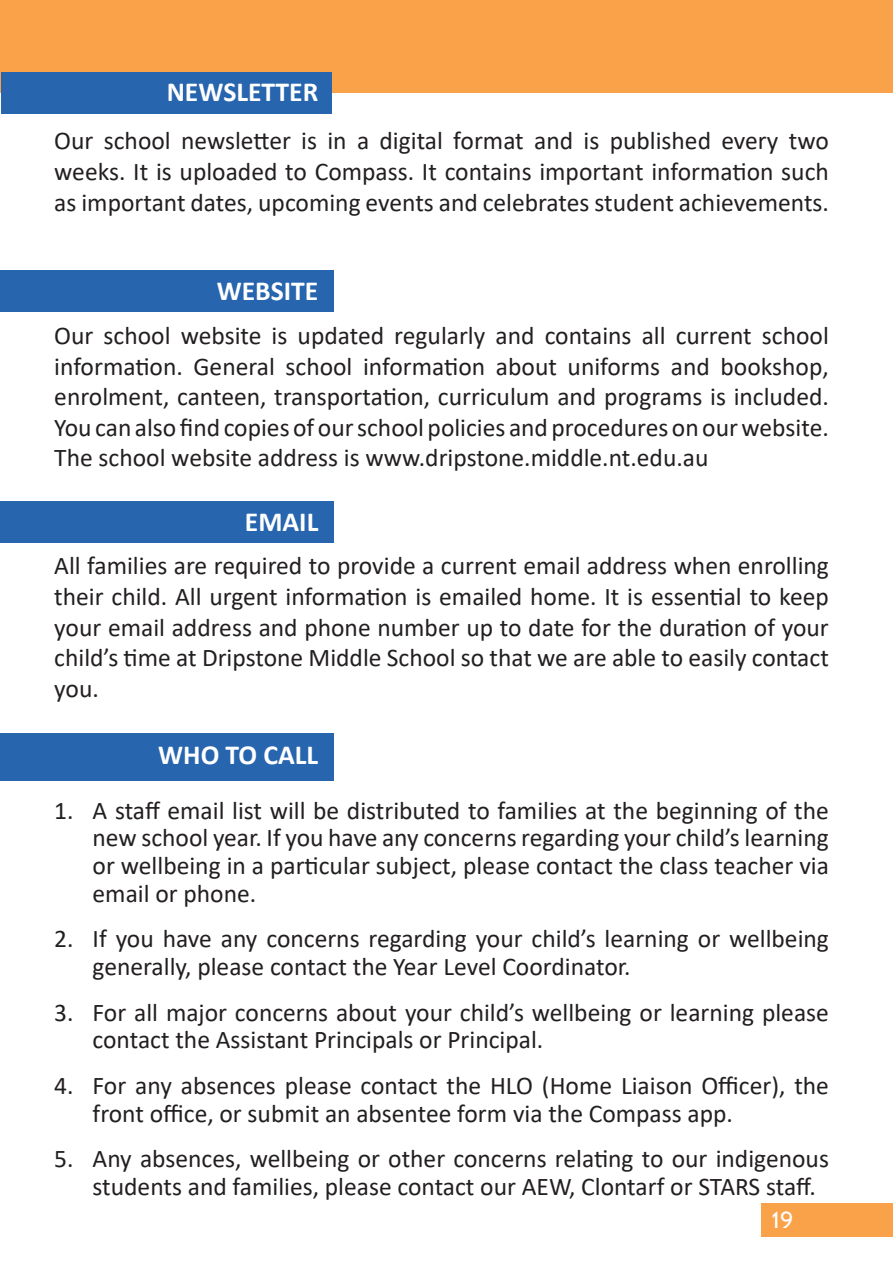
<style>
.page{position:relative;width:893px;height:1263px;background:#fff}
.page>*{position:absolute;margin:0;border:0;box-sizing:border-box;transform-origin:0 0}
.t1{font:700 27.6px "Calibri";color:#fff}
.t2{font:25.5px/30.6px "Calibri";color:#231f20;text-align:justify}
.t3{font:25.35px "A Yolngu NTU";color:#fff}
</style>
<div class="page">
<div style="left:762px;top:1203px;width:131px;height:33px;background:#f9a249"></div>
<hr style="left:0;top:0;width:1px;height:96px;background:#f9a249">
<div style="left:0;top:0;width:893px;height:93px;background:#f9a249"></div>
<div style="left:1px;top:72px;width:330px;height:41px;background:#2765af"></div>
<div style="left:0;top:271px;width:333px;height:41px;background:#2765af"></div>
<div style="left:0;top:733px;width:333px;height:48px;background:#2765af"></div>
<div style="left:0;top:501px;width:333px;height:41px;background:#2765af"></div>
<p class="t1" style="left:167px;top:73px;width:153px">NEWSLETTER</p>
<p class="t2" style="left:54px;top:125px;width:776px">Our school newsletter is in a digital format and is published every two weeks. It is uploaded to Compass. It contains important information such as important dates, upcoming events and celebrates student achievements.</p>
<p class="t1" style="left:217px;top:271px;width:103px">WEBSITE</p>
<p class="t2" style="left:54px;top:319px;width:776px">Our school website is updated regularly and contains all current school information. General school information about uniforms and bookshop, enrolment, canteen, transportation, curriculum and programs is included.<br>You can also find copies of our school policies and procedures on our website.<br>The school website address is www.dripstone.middle.nt.edu.au</p>
<p class="t1" style="left:245px;top:502px;width:75px">EMAIL</p>
<p class="t2" style="left:54px;top:550px;width:776px">All families are required to provide a current email address when enrolling their child. All urgent information is emailed home. It is essential to keep your email address and phone number up to date for the duration of your child’s time at Dripstone Middle School so that we are able to easily contact you.</p>
<p class="t1" style="left:158px;top:735px;width:162px">WHO TO CALL</p>
<p class="t2" style="left:93px;top:796px;width:738px;line-height:27.6px;text-indent:-38px">1. A staff email list will be distributed to families at the beginning of the new school year. If you have any concerns regarding your child’s learning or wellbeing in a particular subject, please contact the class teacher via email or phone.</p>
<p class="t2" style="left:93px;top:924px;width:738px;line-height:27.6px;text-indent:-38px">2. If you have any concerns regarding your child’s learning or wellbeing generally, please contact the Year Level Coordinator.</p>
<p class="t2" style="left:93px;top:998px;width:738px;line-height:27.6px;text-indent:-38px">3. For all major concerns about your child’s wellbeing or learning please contact the Assistant Principals or Principal.</p>
<p class="t2" style="left:93px;top:1071px;width:738px;line-height:27.6px;text-indent:-38px">4. For any absences please contact the HLO (Home Liaison Officer), the front office, or submit an absentee form via the Compass app.</p>
<p class="t2" style="left:93px;top:1144px;width:738px;line-height:27.6px;text-indent:-38px">5. Any absences, wellbeing or other concerns relating to our indigenous students and families, please contact our AEW, Clontarf or STARS staff.</p>
<p class="t3" style="left:771px;top:1207px;width:24px">19</p>
</div>
